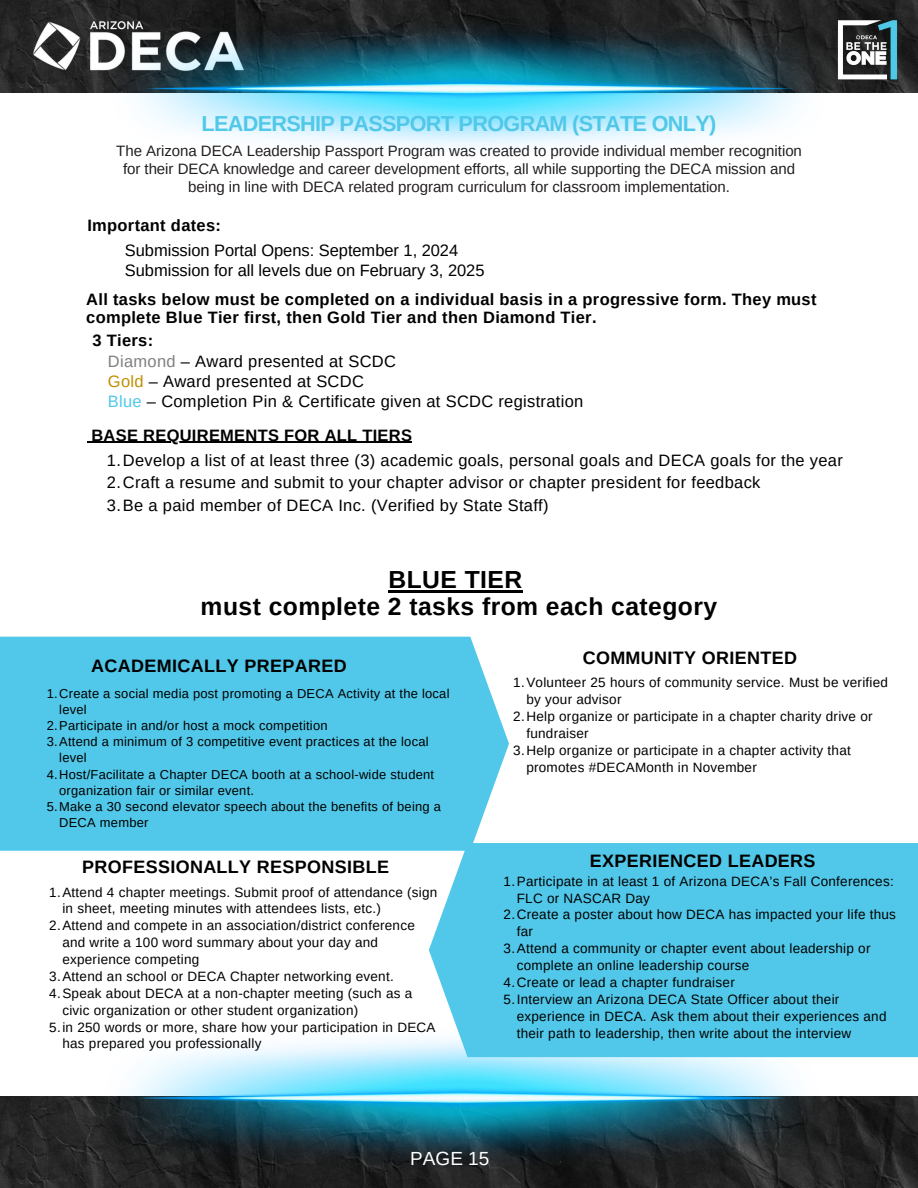
<style>
.page{position:relative;width:918px;height:1188px;background:#fff}
.page>*{position:absolute;margin:0;border:0;box-sizing:border-box;transform-origin:0 0}
.t1{font:700 24.75px/27px "Arimo";letter-spacing:.02em;color:#000;text-align:center}
.t2{font:700 21.75px "Arimo";letter-spacing:-.03em;color:#51c8e9}
.t3{font:19.05px "Arimo";color:#fff}
.t4{font:700 18px "Arimo";letter-spacing:.02em;color:#000}
.t5{font:16.5px "Arimo";letter-spacing:.02em;color:#000}
.t6{font:700 16.5px/18px "Arimo";letter-spacing:.02em;color:#000}
.t7{font:16.5px "Arimo";color:#000}
.t8{font:15px/18px "Arimo";letter-spacing:-.005em;color:#231f20;text-align:center}
.t9{font:13.5px/16.8px "Arimo";letter-spacing:.02em;color:#000}
.t10{font:12.9px/16.2px "Arimo";letter-spacing:.02em;color:#000}
.s1{color:#7f7f7f}
.s2{color:#bf8f00}
.s3{color:#51c8e9}
</style>
<div class="page">
<img style="left:0;top:0;width:918px;height:92px">
<img style="left:0;top:1096px;width:918px;height:92px">
<img style="left:826px;top:9px;width:83px;height:83px">
<img style="left:32px;top:19px;width:70px;height:53px">
<img style="left:102px;top:16px;width:734px;height:131px">
<img style="left:95px;top:1040px;width:735px;height:131px">
<div style="left:0;top:637px;width:509px;height:214px;background:#51c8e9"></div>
<div style="left:429px;top:843px;width:489px;height:214px;background:#51c8e9"></div>
<hr style="left:91px;top:442px;width:321px;height:1px;background:#000">
<hr style="left:388px;top:591px;width:135px;height:2px;background:#000">
<p class="t2" style="left:202px;top:111px;width:516px">LEADERSHIP PASSPORT PROGRAM (STATE ONLY)</p>
<p class="t8" style="left:116px;top:142px;width:687px">The Arizona DECA Leadership Passport Program was created to provide individual member recognition for their DECA knowledge and career development efforts, all while supporting the DECA mission and being in line with DECA related program curriculum for classroom implementation.</p>
<p class="t6" style="left:87px;top:216px;width:135px">Important dates:</p>
<h6 class="t7" style="left:125px;top:241px;width:335px">Submission Portal Opens: September 1, 2024</h6>
<p class="t7" style="left:125px;top:261px;width:361px">Submission for all levels due on February 3, 2025</p>
<p class="t6" style="left:86px;top:290px;width:732px">All tasks below must be completed on a individual basis in a progressive form. They must complete Blue Tier first, then Gold Tier and then Diamond Tier.</p>
<h6 class="t6" style="left:93px;top:332px;width:62px">3 Tiers:</h6>
<h6 class="t5" style="left:108px;top:352px;width:290px"><span class="s1">Diamond</span> – Award presented at SCDC</h6>
<p class="t5" style="left:108px;top:372px;width:258px"><span class="s2">Gold</span> – Award presented at SCDC</p>
<p class="t5" style="left:108px;top:392px;width:477px"><span class="s3">Blue</span> – Completion Pin &amp; Certificate given at SCDC registration</p>
<p class="t6" style="left:91px;top:426px;width:322px">BASE REQUIREMENTS FOR ALL TIERS</p>
<p class="t5" style="left:107px;top:451px;width:737px">1.Develop a list of at least three (3) academic goals, personal goals and DECA goals for the year</p>
<p class="t5" style="left:107px;top:473px;width:655px">2.Craft a resume and submit to your chapter advisor or chapter president for feedback</p>
<h1 class="t5" style="left:107px;top:496px;width:443px">3.Be a paid member of DECA Inc. (Verified by State Staff)</h1>
<p class="t1" style="left:201px;top:566px;width:518px">BLUE TIER<br>must complete 2 tasks from each category</p>
<p class="t4" style="left:583px;top:648px;width:216px">COMMUNITY ORIENTED</p>
<h3 class="t4" style="left:91px;top:656px;width:257px">ACADEMICALLY PREPARED</h3>
<p class="t10" style="left:59px;top:685px;width:392px;text-indent:-13px">1.Create a social media post promoting a DECA Activity at the local level</p>
<h3 class="t10" style="left:47px;top:718px;width:283px">2.Participate in and/or host a mock competition</h3>
<p class="t10" style="left:59px;top:734px;width:371px;text-indent:-13px">3.Attend a minimum of 3 competitive event practices at the local level</p>
<p class="t10" style="left:59px;top:766px;width:377px;text-indent:-13px">4.Host/Facilitate a Chapter DECA booth at a school-wide student organization fair or similar event.</p>
<p class="t10" style="left:59px;top:798px;width:383px;text-indent:-13px">5.Make a 30 second elevator speech about the benefits of being a<br>DECA member</p>
<p class="t4" style="left:82px;top:857px;width:308px">PROFESSIONALLY RESPONSIBLE</p>
<p class="t9" style="left:62px;top:884px;width:377px;text-indent:-13px">1.Attend 4 chapter meetings. Submit proof of attendance (sign in sheet, meeting minutes with attendees lists, etc.)</p>
<p class="t9" style="left:62px;top:917px;width:354px;text-indent:-13px">2.Attend and compete in an association/district conference and write a 100 word summary about your day and experience competing</p>
<p class="t9" style="left:49px;top:968px;width:346px">3.Attend an school or DECA Chapter networking event.</p>
<p class="t9" style="left:62px;top:985px;width:352px;text-indent:-13px">4.Speak about DECA at a non-chapter meeting (such as a civic organization or other student organization)</p>
<p class="t9" style="left:62px;top:1019px;width:375px;text-indent:-13px">5.in 250 words or more, share how your participation in DECA has prepared you professionally</p>
<h3 class="t9" style="left:526px;top:674px;width:363px;text-indent:-13px">1.Volunteer 25 hours of community service. Must be verified by your advisor</h3>
<h3 class="t9" style="left:526px;top:708px;width:348px;text-indent:-13px">2.Help organize or participate in a chapter charity drive or fundraiser</h3>
<p class="t9" style="left:526px;top:742px;width:326px;text-indent:-13px">3.Help organize or participate in a chapter activity that promotes #DECAMonth in November</p>
<p class="t4" style="left:590px;top:851px;width:227px">EXPERIENCED LEADERS</p>
<p class="t9" style="left:517px;top:873px;width:379px;text-indent:-13px">1.Participate in at least 1 of Arizona DECA’s Fall Conferences:<br>FLC or NASCAR Day</p>
<p class="t9" style="left:517px;top:906px;width:381px;text-indent:-13px">2.Create a poster about how DECA has impacted your life thus far</p>
<p class="t9" style="left:517px;top:940px;width:355px;text-indent:-13px">3.Attend a community or chapter event about leadership or complete an online leadership course</p>
<p class="t9" style="left:504px;top:974px;width:233px">4.Create or lead a chapter fundraiser</p>
<p class="t9" style="left:517px;top:991px;width:371px;text-indent:-13px">5.Interview an Arizona DECA State Officer about their experience in DECA. Ask them about their experiences and their path to leadership, then write about the interview</p>
<p class="t3" style="left:410px;top:1148px;width:81px">PAGE 15</p>
</div>
